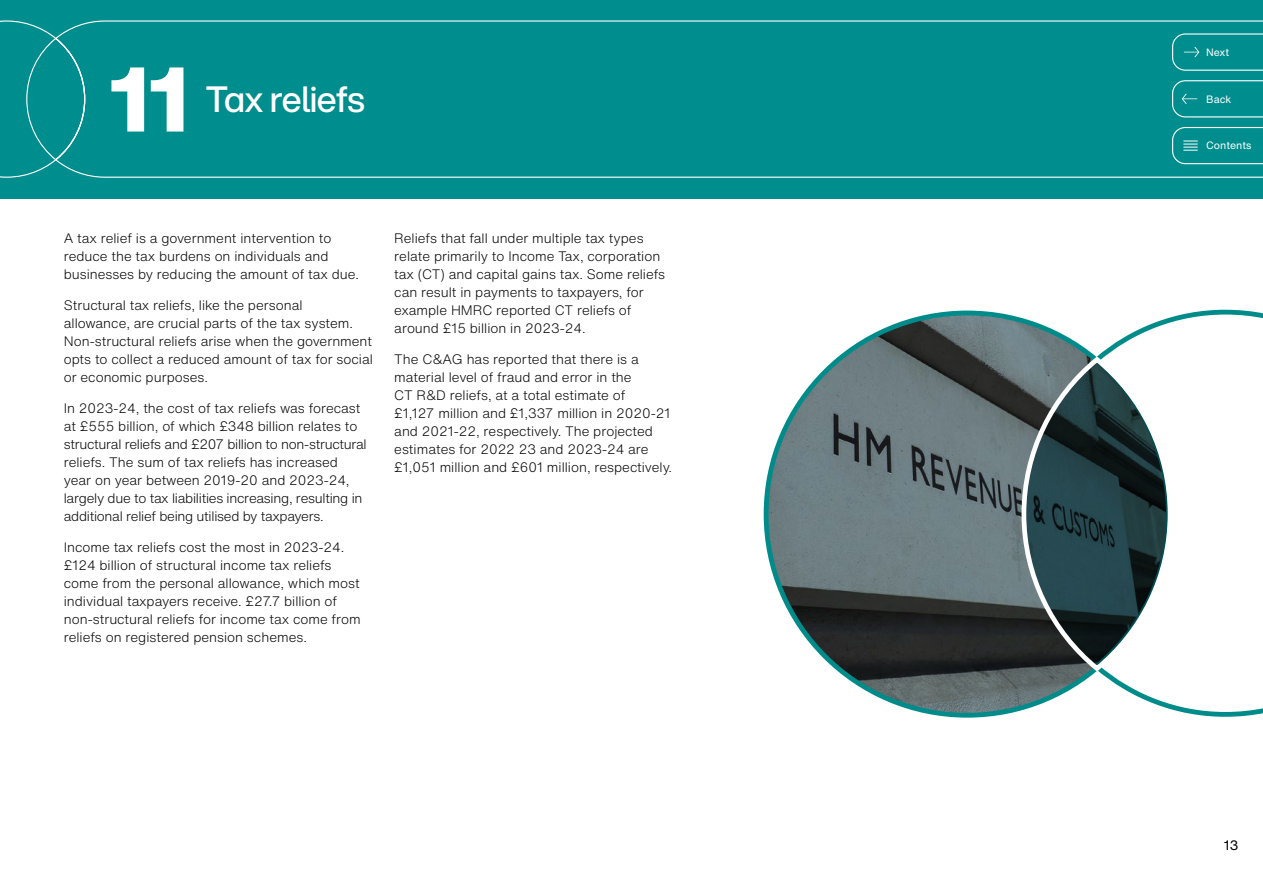
<style>
.page{position:relative;width:1263px;height:893px;background:#fff}
.page>*{position:absolute;margin:0;border:0;box-sizing:border-box;transform-origin:0 0}
.Overview_Section_Number{font:800 90px "Helvetica Now Text";color:#fff}
.Overview_Section_Title{font:500 36px "Helvetica Now Display";letter-spacing:-.015em;color:#fff}
.Overview_Body_Text{font:300 13.5px/18px "Helvetica Now Text";color:#000}
.Overview_Body_Text-2{font:300 13.5px/18px "Helvetica Now Text";letter-spacing:-.02em;color:#000}
.t1{font:13.5px "Helvetica Now Text";color:#000}
.t2{font:10.5px "Helvetica Now Text";color:#fff}
</style>
<div class="page">
<div style="left:0;top:0;width:1263px;height:198px;background:#008d8d"></div>
<svg style="left:0;top:20px;width:54px;height:158px"></svg>
<svg style="left:54px;top:20px;width:1209px;height:158px"></svg>
<img style="left:766px;top:313px;width:323px;height:402px">
<svg style="left:1089px;top:309px;width:174px;height:408px"></svg>
<svg style="left:1024px;top:360px;width:146px;height:308px;background:#364d51"></svg>
<div style="left:1021px;top:357px;width:151px;height:314px;border:5px solid #fff;border-radius:50%"></div>
<svg style="left:1172px;top:127px;width:91px;height:37px"></svg>
<svg style="left:1172px;top:80px;width:91px;height:37px"></svg>
<svg style="left:1172px;top:33px;width:91px;height:38px"></svg>
<h2 class="Overview_Section_Number" style="left:109px;top:32px;width:85px">11</h2>
<h2 class="Overview_Section_Title" style="left:206px;top:75px;width:160px">Tax reliefs</h2>
<p class="Overview_Body_Text" style="left:64px;top:229px;width:297px">A tax relief is a government intervention to reduce the tax burdens on individuals and businesses by reducing the amount of tax due.</p>
<p class="Overview_Body_Text" style="left:64px;top:296px;width:311px">Structural tax reliefs, like the personal<br>allowance, are crucial parts of the tax system.<br>Non‑structural reliefs arise when the government opts to collect a reduced amount of tax for social or economic purposes.</p>
<p class="Overview_Body_Text-2" style="left:64px;top:399px;width:304px">In 2023-24, the cost of tax reliefs was forecast at £555 billion, of which £348 billion relates to structural reliefs and £207 billion to non-structural reliefs. The sum of tax reliefs has increased year on year between 2019-20 and 2023-24, largely due to tax liabilities increasing, resulting in additional relief being utilised by taxpayers.</p>
<p class="Overview_Body_Text" style="left:64px;top:537px;width:298px">Income tax reliefs cost the most in 2023-24. £124 billion of structural income tax reliefs come from the personal allowance, which most individual taxpayers receive. £27.7 billion of non-structural reliefs for income tax come from reliefs on registered pension schemes.</p>
<p class="Overview_Body_Text" style="left:394px;top:229px;width:272px">Reliefs that fall under multiple tax types relate primarily to Income Tax, corporation tax (CT) and capital gains tax. Some reliefs can result in payments to taxpayers, for example HMRC reported CT reliefs of around £15 billion in 2023-24.</p>
<p class="Overview_Body_Text" style="left:394px;top:350px;width:279px">The C&amp;AG has reported that there is a material level of fraud and error in the<br>CT R&amp;D reliefs, at a total estimate of<br>£1,127 million and £1,337 million in 2020‑21 and 2021‑22, respectively. The projected estimates for 2022 23 and 2023-24 are £1,051 million and £601 million, respectively.</p>
<p class="t2" style="left:1206px;top:44px;width:25px">Next</p>
<p class="t2" style="left:1206px;top:91px;width:27px">Back</p>
<p class="t2" style="left:1206px;top:138px;width:47px">Contents</p>
<p class="t1" style="left:1224px;top:835px;width:16px">13</p>
</div>
